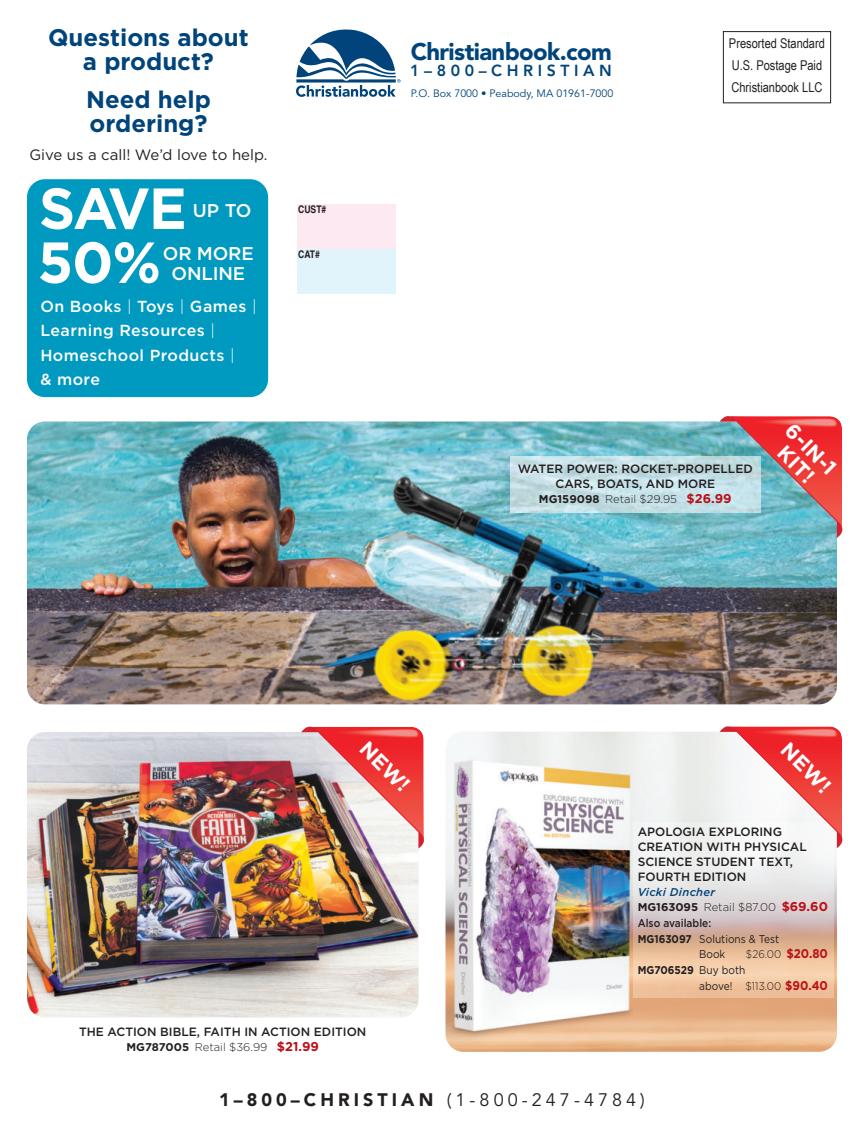
<style>
.page{position:relative;width:864px;height:1134px;background:#fff}
.page>*{position:absolute;margin:0;border:0;box-sizing:border-box;transform-origin:0 0}
.t1{font:700 57.75px/54px "Gotham";letter-spacing:-.035em;color:#fff}
.t2{font:700 24px/24px "Gotham";color:#00447b;text-align:center}
.t3{font:900 23.85px "Avenir LT Std";letter-spacing:-.025em;color:#00447b}
.t4{font:700 21px/21px "Gotham";color:#fff;text-align:center}
.t5{font:500 18.45px/19.6px "Gotham";letter-spacing:-.01em;color:#fff;text-align:center}
.t6{font:18px "Avenir LT Std";letter-spacing:.225em;color:#231f20}
.t7{font:500 16.05px/24.6px "Gotham";letter-spacing:.025em;color:#fff}
.t8{font:800 15.9px "Avenir LT Std";letter-spacing:.29em;color:#00447b}
.t9{font:15px "Gotham";color:#231f20}
.t10{font:13.5px/21.8px "Arial Narrow";color:#231f20}
.t11{font:500 12px/15px "Gotham";color:#231f20;text-align:center}
.t12{font:300 11.25px "Gotham";color:#231f20}
.t13{font:11.25px/15.8px "Gotham";color:#231f20;scale:.9 1}
.t14{font:500 11.25px "Gotham";color:#231f20;scale:.9 1}
.t15{font:italic 500 11.25px "Gotham";letter-spacing:.025em;color:#00447b}
.t16{font:300 11.25px "Gotham";color:#231f20;scale:.9 1}
.t17{font:10.65px "Avenir LT Std";color:#00447b}
.t18{font:700 10.5px "Helvetica";color:#231f20;scale:.82 1}
.s1{font-weight:300}
.s2{font-weight:700}
.s3{font-weight:700;font-size:12.75px;color:#bb1018}
.s4{font-weight:900}
</style>
<div class="page">
<div style="left:27px;top:179px;width:241px;height:218px;background:#0099bf;border-radius:18px"></div>
<img style="left:27px;top:732px;width:391px;height:285px;border-radius:18px">
<img style="left:301px;top:727px;width:123px;height:122px">
<img style="left:27px;top:422px;width:810px;height:282px;border-radius:18px">
<svg style="left:720px;top:416px;width:122px;height:122px;background:#ac787e"></svg>
<img style="left:446px;top:732px;width:391px;height:320px;border-radius:18px">
<img style="left:510px;top:457px;width:250px;height:55px">
<div style="left:297px;top:249px;width:99px;height:45px;background:#e1f4fc"></div>
<div style="left:297px;top:204px;width:99px;height:45px;background:#fce9f1"></div>
<svg style="left:296px;top:29px;width:105px;height:68px"></svg>
<div style="left:723px;top:31px;width:108px;height:72px;border:1px solid #231f20"></div>
<img style="left:633px;top:822px;width:201px;height:175px">
<svg style="left:720px;top:726px;width:122px;height:122px"></svg>
<h2 class="t2" style="left:48px;top:27px;width:202px">Questions about a product?</h2>
<h2 class="t2" style="left:86px;top:89px;width:126px;text-align:left">Need help ordering?</h2>
<p class="t9" style="left:29px;top:146px;width:240px">Give us a call! We’d love to help.</p>
<h1 class="t1" style="left:38px;top:186px;width:151px">SAVE<br>50%</h1>
<h3 class="t5" style="left:193px;top:202px;width:60px">UP TO</h3>
<h3 class="t5" style="left:163px;top:245px;width:92px">OR MORE<br>ONLINE</h3>
<h3 class="t7" style="left:40px;top:295px;width:218px">On Books <span class="s1">|</span> Toys <span class="s1">|</span> Games <span class="s1">|<br></span>Learning Resources <span class="s1">|<br></span>Homeschool Products <span class="s1">|<br></span>&amp; more</h3>
<p class="t18" style="left:298px;top:206px;width:36px">CUST#</p>
<p class="t18" style="left:298px;top:251px;width:28px">CAT#</p>
<h3 class="t3" style="left:411px;top:38px;width:203px">Christianbook.com</h3>
<h3 class="t8" style="left:410px;top:61px;width:203px">1–800–CHRISTIAN</h3>
<p class="t17" style="left:411px;top:87px;width:204px">P.O. Box 7000 • Peabody, MA 01961-7000</p>
<p class="t10" style="left:729px;top:33px;width:97px">Presorted Standard<br>U.S. Postage Paid<br>Christianbook LLC</p>
<p class="t11" style="left:518px;top:462px;width:236px">WATER POWER: ROCKET-PROPELLED<br>CARS, BOATS, AND MORE</p>
<p class="t12" style="left:539px;top:494px;width:194px"><span class="s2">MG159098</span> Retail $29.95 <span class="s3">$26.99</span></p>
<h3 class="t4" style="left:795px;top:421px;width:64px;rotate:45deg">6-IN-1<br>KIT!</h3>
<h3 class="t4" style="left:370px;top:738px;width:63px;rotate:45deg">NEW!</h3>
<h3 class="t4" style="left:791px;top:740px;width:63px;rotate:45deg">NEW!</h3>
<p class="t11" style="left:638px;top:825px;width:171px;text-align:left">APOLOGIA EXPLORING<br>CREATION WITH PHYSICAL<br>SCIENCE STUDENT TEXT,<br>FOURTH EDITION</p>
<p class="t15" style="left:638px;top:887px;width:79px">Vicki Dincher</p>
<p class="t12" style="left:638px;top:902px;width:192px"><span class="s2">MG163095</span> Retail $87.00 <span class="s3">$69.60</span></p>
<p class="t14" style="left:638px;top:919px;width:83px">Also available:</p>
<p class="t13" style="left:638px;top:931px;width:159px"><span class="s2">MG163097</span> Solutions &amp; Test</p>
<p class="t13" style="left:699px;top:947px;width:31px">Book</p>
<p class="t16" style="left:746px;top:949px;width:93px">$26.00 <span class="s3">$20.80</span></p>
<p class="t13" style="left:699px;top:962px;width:145px;text-indent:-62px"><span class="s2">MG706529</span> Buy both<br>above! <span class="s1">$113.00</span> <span class="s3">$90.40</span></p>
<p class="t11" style="left:79px;top:1025px;width:289px">THE ACTION BIBLE, FAITH IN ACTION EDITION</p>
<p class="t12" style="left:126px;top:1042px;width:194px"><span class="s2">MG787005</span> Retail $36.99 <span class="s3">$21.99</span></p>
<h3 class="t6" style="left:219px;top:1089px;width:427px"><span class="s4">1–800–CHRISTIAN</span> (1-800-247-4784)</h3>
</div>
